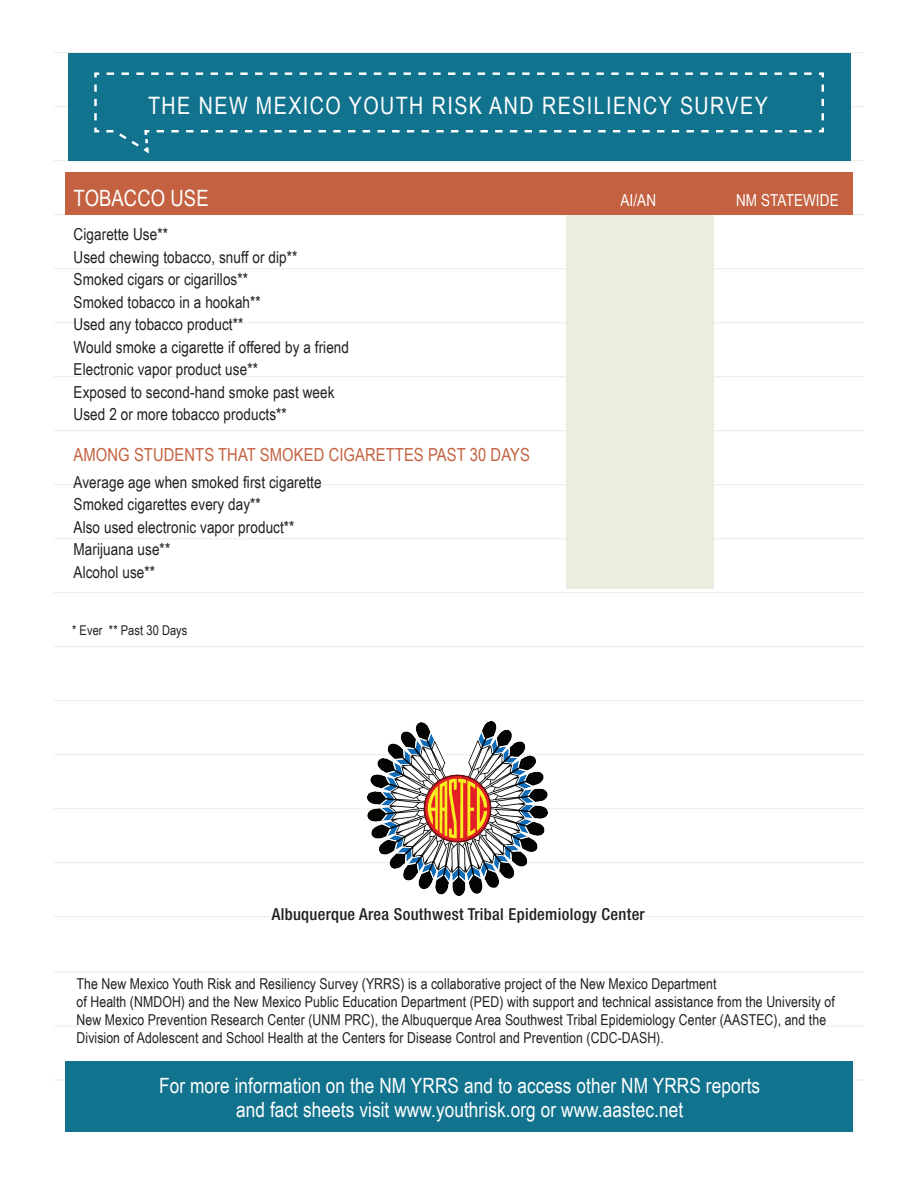
<style>
.page{position:relative;width:918px;height:1188px;background:#fff}
.page>*{position:absolute;margin:0;border:0;box-sizing:border-box;transform-origin:0 0}
.t1{font:24px "Arial Narrow";letter-spacing:.06em;color:#fff}
.t2{font:22.5px "Arial Narrow";letter-spacing:.005em;color:#fff}
.t3{font:21px/24px "Arial Narrow";letter-spacing:.005em;color:#fff;text-align:center}
.t4{font:18px "Arial Narrow";letter-spacing:.005em;color:#c36140}
.t5{font:16.5px/22.5px "Arial Narrow";letter-spacing:.005em;color:#231f20}
.t6{font:500 condensed 16.5px "Helvetica Neue LT Std";letter-spacing:.02em;color:#231f20}
.t7{font:16.5px "Arial Narrow";letter-spacing:.005em;color:#fff}
.t8{font:15px/18px "Arial Narrow";letter-spacing:.005em;color:#231f20}
.t9{font:13.5px "Arial Narrow";letter-spacing:.005em;color:#231f20}
</style>
<div class="page">
<div style="left:566px;top:183px;width:148px;height:406px;background:#ebede1"></div>
<hr style="left:54px;top:106px;width:810px;height:1px;background:#ebede1">
<hr style="left:54px;top:160px;width:810px;height:1px;background:#ebede1">
<hr style="left:54px;top:214px;width:810px;height:1px;background:#ebede1">
<hr style="left:54px;top:268px;width:810px;height:1px;background:#ebede1">
<hr style="left:54px;top:322px;width:810px;height:1px;background:#ebede1">
<hr style="left:54px;top:376px;width:810px;height:1px;background:#ebede1">
<hr style="left:54px;top:430px;width:810px;height:1px;background:#ebede1">
<hr style="left:54px;top:484px;width:810px;height:1px;background:#ebede1">
<hr style="left:54px;top:538px;width:810px;height:1px;background:#ebede1">
<hr style="left:54px;top:592px;width:810px;height:1px;background:#ebede1">
<hr style="left:54px;top:646px;width:810px;height:1px;background:#ebede1">
<hr style="left:54px;top:700px;width:810px;height:1px;background:#ebede1">
<hr style="left:54px;top:754px;width:810px;height:1px;background:#ebede1">
<hr style="left:54px;top:808px;width:810px;height:1px;background:#ebede1">
<hr style="left:54px;top:862px;width:810px;height:1px;background:#ebede1">
<hr style="left:54px;top:916px;width:810px;height:1px;background:#ebede1">
<hr style="left:54px;top:972px;width:810px;height:1px;background:#ebede1">
<hr style="left:54px;top:1026px;width:810px;height:1px;background:#ebede1">
<hr style="left:54px;top:1080px;width:810px;height:1px;background:#ebede1">
<hr style="left:54px;top:52px;width:810px;height:1px;background:#ebede1">
<div style="left:65px;top:173px;width:788px;height:42px;background:#c36140"></div>
<div style="left:65px;top:1061px;width:788px;height:71px;background:#12738e"></div>
<img style="left:367px;top:721px;width:180px;height:174px">
<div style="left:68px;top:53px;width:783px;height:108px;background:#12738e"></div>
<svg style="left:94px;top:72px;width:730px;height:82px"></svg>
<h1 class="t1" style="left:148px;top:88px;width:621px">THE NEW MEXICO YOUTH RISK AND RESILIENCY SURVEY</h1>
<h2 class="t2" style="left:74px;top:181px;width:137px">TOBACCO USE</h2>
<p class="t7" style="left:620px;top:188px;width:37px">AI/AN</p>
<p class="t7" style="left:736px;top:188px;width:104px">NM STATEWIDE</p>
<p class="t5" style="left:74px;top:223px;width:277px">Cigarette Use**<br>Used chewing tobacco, snuff or dip**<br>Smoked cigars or cigarillos**<br>Smoked tobacco in a hookah**<br>Used any tobacco product**<br>Would smoke a cigarette if offered by a friend<br>Electronic vapor product use**<br>Exposed to second-hand smoke past week<br>Used 2 or more tobacco products**</p>
<p class="t4" style="left:74px;top:441px;width:458px">AMONG STUDENTS THAT SMOKED CIGARETTES PAST 30 DAYS</p>
<p class="t5" style="left:74px;top:470px;width:250px">Average age when smoked first cigarette<br>Smoked cigarettes every day**<br>Also used electronic vapor product**<br>Marijuana use**<br>Alcohol use**</p>
<p class="t9" style="left:72px;top:620px;width:117px">* Ever ** Past 30 Days</p>
<p class="t6" style="left:272px;top:905px;width:374px">Albuquerque Area Southwest Tribal Epidemiology Center</p>
<p class="t8" style="left:77px;top:974px;width:760px">The New Mexico Youth Risk and Resiliency Survey (YRRS) is a collaborative project of the New Mexico Department<br>of Health (NMDOH) and the New Mexico Public Education Department (PED) with support and technical assistance from the University of New Mexico Prevention Research Center (UNM PRC), the Albuquerque Area Southwest Tribal Epidemiology Center (AASTEC), and the Division of Adolescent and School Health at the Centers for Disease Control and Prevention (CDC-DASH).</p>
<h3 class="t3" style="left:159px;top:1073px;width:603px">For more information on the NM YRRS and to access other NM YRRS reports and fact sheets visit www.youthrisk.org or www.aastec.net</h3>
</div>
